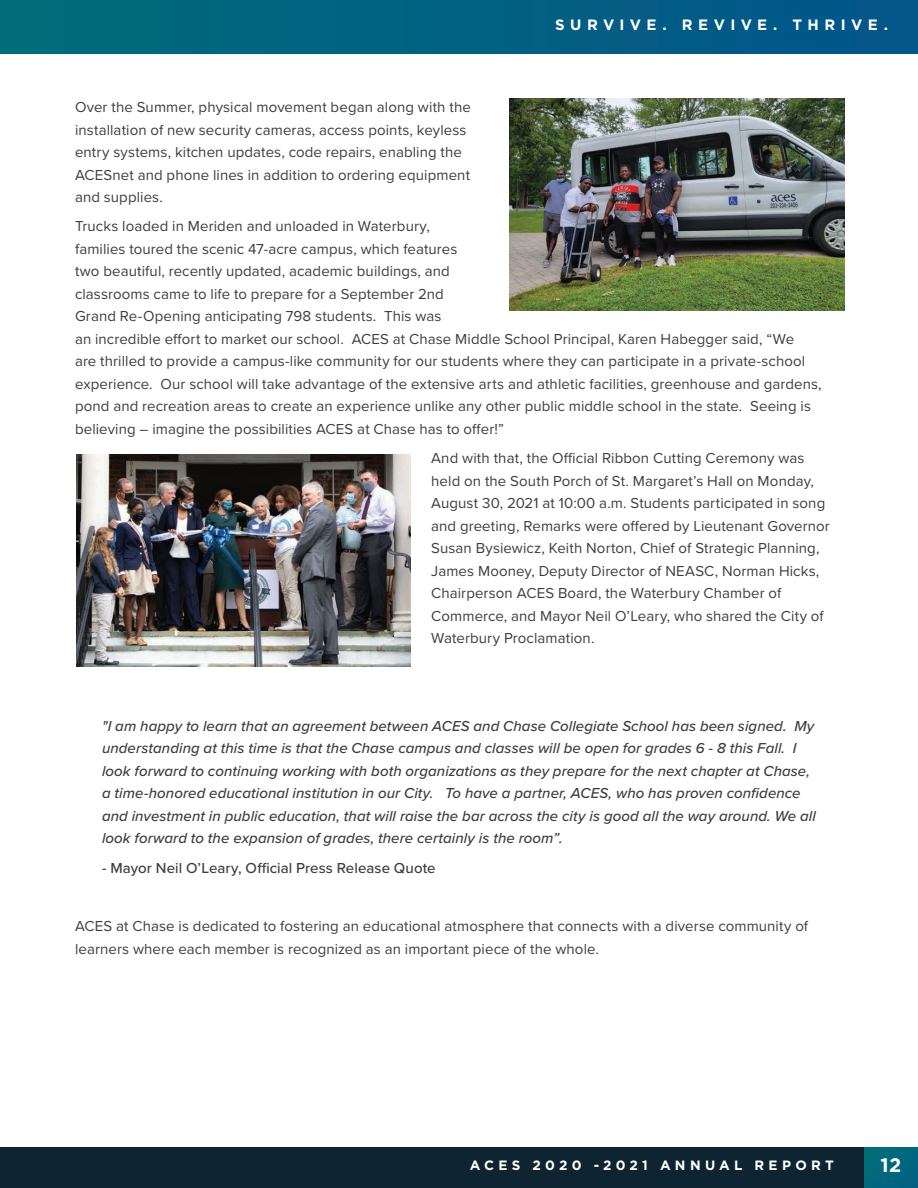
<style>
.page{position:relative;width:918px;height:1188px;background:#fff}
.page>*{position:absolute;margin:0;border:0;box-sizing:border-box;transform-origin:0 0}
.t1{font:700 19.5px "Gotham";color:#fff}
.t2{font:15px/22.5px "Proxima Nova";letter-spacing:.005em;color:#3e3e3f}
.t3{font:italic 500 15px/22.5px "Proxima Nova";letter-spacing:.005em;color:#3e3e3f}
.t4{font:500 15px "Proxima Nova";letter-spacing:.005em;color:#3e3e3f}
.t5{font:700 15px "Gotham";letter-spacing:.36em;color:#fff}
.t6{font:700 13.5px "Gotham";letter-spacing:.315em;color:#fff}
</style>
<div class="page">
<div style="left:864px;top:1147px;width:54px;height:41px;background:#00677c"></div>
<div style="left:0;top:0;width:918px;height:54px;background:#006182"></div>
<div style="left:0;top:1148px;width:864px;height:40px;background:#0e2431"></div>
<img style="left:510px;top:99px;width:334px;height:212px">
<img style="left:76px;top:455px;width:335px;height:212px">
<p class="t5" style="left:555px;top:15px;width:334px">SURVIVE. REVIVE. THRIVE.</p>
<p class="t2" style="left:75px;top:95px;width:397px">Over the Summer, physical movement began along with the installation of new security cameras, access points, keyless entry systems, kitchen updates, code repairs, enabling the ACESnet and phone lines in addition to ordering equipment and supplies.</p>
<p class="t2" style="left:75px;top:215px;width:748px">Trucks loaded in Meriden and unloaded in Waterbury,<br>families toured the scenic 47-acre campus, which features<br>two beautiful, recently updated, academic buildings, and<br>classrooms came to life to prepare for a September 2nd<br>Grand Re-Opening anticipating 798 students. This was<br>an incredible effort to market our school. ACES at Chase Middle School Principal, Karen Habegger said, “We<br>are thrilled to provide a campus-like community for our students where they can participate in a private-school experience. Our school will take advantage of the extensive arts and athletic facilities, greenhouse and gardens, pond and recreation areas to create an experience unlike any other public middle school in the state. Seeing is believing – imagine the possibilities ACES at Chase has to offer!”</p>
<p class="t2" style="left:431px;top:446px;width:400px">And with that, the Official Ribbon Cutting Ceremony was held on the South Porch of St. Margaret’s Hall on Monday, August 30, 2021 at 10:00 a.m. Students participated in song and greeting, Remarks were offered by Lieutenant Governor Susan Bysiewicz, Keith Norton, Chief of Strategic Planning, James Mooney, Deputy Director of NEASC, Norman Hicks, Chairperson ACES Board, the Waterbury Chamber of Commerce, and Mayor Neil O’Leary, who shared the City of Waterbury Proclamation.</p>
<p class="t3" style="left:102px;top:715px;width:715px">"I am happy to learn that an agreement between ACES and Chase Collegiate School has been signed. My understanding at this time is that the Chase campus and classes will be open for grades 6 - 8 this Fall. I look forward to continuing working with both organizations as they prepare for the next chapter at Chase, a time-honored educational institution in our City. To have a partner, ACES, who has proven confidence and investment in public education, that will raise the bar across the city is good all the way around. We all look forward to the expansion of grades, there certainly is the room”.</p>
<p class="t4" style="left:102px;top:859px;width:335px">- Mayor Neil O’Leary, Official Press Release Quote</p>
<p class="t2" style="left:75px;top:914px;width:735px">ACES at Chase is dedicated to fostering an educational atmosphere that connects with a diverse community of learners where each member is recognized as an important piece of the whole.</p>
<p class="t6" style="left:470px;top:1157px;width:366px">ACES 2020 -2021 ANNUAL REPORT</p>
<h1 class="t1" style="left:881px;top:1152px;width:22px">12</h1>
</div>
